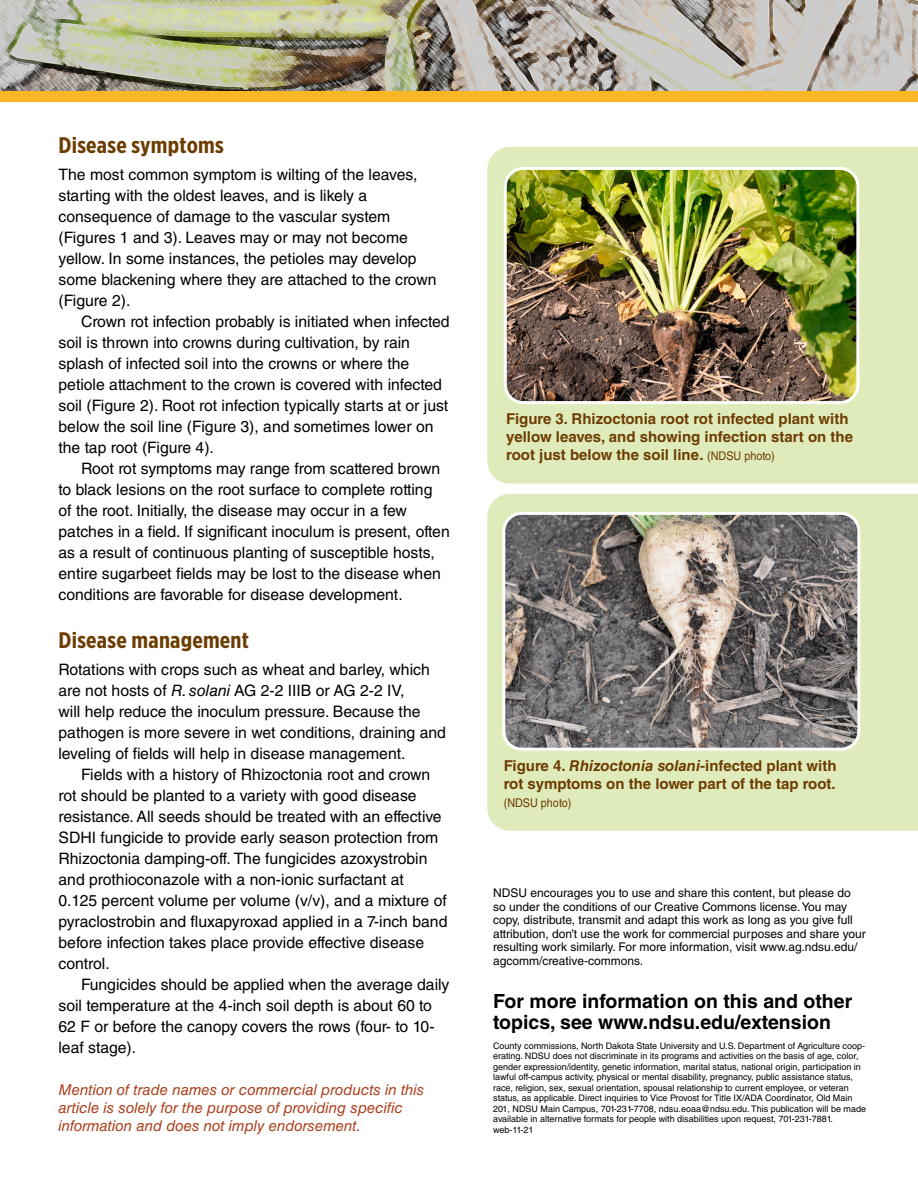
<style>
.page{position:relative;width:918px;height:1188px;background:#fff}
.page>*{position:absolute;margin:0;border:0;box-sizing:border-box;transform-origin:0 0}
.Subhead_2{font:700 22.5px "Gotham X Narrow";letter-spacing:.01em;color:#6c3d02;scale:1.05 1}
.Body_Palatino{font:700 19.5px/21px "Helvetica LT Std";color:#000}
.Body_text{font:15.75px/21px "Helvetica LT Std";color:#000}
.t1{font:700 15px/18px "Helvetica LT Std";color:#6c3d02}
.Body_text-2{font:italic 15px/18px "Helvetica LT Std";color:#aa401c}
.Body_Palatino-2{font:12px/13.5px "Helvetica LT Std";color:#000}
.t2{font:12px "Helvetica LT Std";color:#6c3d02;scale:.9 1}
.t3{font:9px/10.5px "Helvetica LT Std";color:#000}
.s1{font-style:italic}
.s2{font-weight:400;font-size:12px}
</style>
<div class="page">
<img style="left:0;top:0;width:918px;height:92px">
<div style="left:0;top:92px;width:918px;height:10px;background:#f9b625"></div>
<div style="left:487px;top:147px;width:431px;height:337px;background:#e0ebbb"></div>
<div style="left:487px;top:494px;width:431px;height:337px;background:#e0ebbb"></div>
<img style="left:505px;top:168px;width:353px;height:235px">
<div style="left:504px;top:167px;width:355px;height:237px;border:3px solid #fff;border-radius:18px"></div>
<img style="left:504px;top:513px;width:355px;height:236px">
<div style="left:502px;top:512px;width:358px;height:239px;border:3px solid #fff;border-radius:18px"></div>
<p class="Subhead_2" style="left:58px;top:131px;width:159px">Disease symptoms</p>
<p class="Body_text" style="left:58px;top:164px;width:380px">The most common symptom is wilting of the leaves, starting with the oldest leaves, and is likely a consequence of damage to the vascular system (Figures 1 and 3). Leaves may or may not become yellow. In some instances, the petioles may develop some blackening where they are attached to the crown (Figure 2).</p>
<p class="Body_text" style="left:58px;top:311px;width:393px;text-indent:23px">Crown rot infection probably is initiated when infected soil is thrown into crowns during cultivation, by rain splash of infected soil into the crowns or where the petiole attachment to the crown is covered with infected soil (Figure 2). Root rot infection typically starts at or just below the soil line (Figure 3), and sometimes lower on the tap root (Figure 4).</p>
<p class="Body_text" style="left:58px;top:458px;width:393px;text-indent:23px">Root rot symptoms may range from scattered brown to black lesions on the root surface to complete rotting<br>of the root. Initially, the disease may occur in a few patches in a field. If significant inoculum is present, often as a result of continuous planting of susceptible hosts, entire sugarbeet fields may be lost to the disease when conditions are favorable for disease development.</p>
<p class="Subhead_2" style="left:58px;top:626px;width:183px">Disease management</p>
<p class="Body_text" style="left:58px;top:659px;width:389px">Rotations with crops such as wheat and barley, which are not hosts of <span class="s1">R. solani</span> AG 2-2 IIIB or AG 2-2 IV,<br>will help reduce the inoculum pressure. Because the pathogen is more severe in wet conditions, draining and leveling of fields will help in disease management.</p>
<p class="Body_text" style="left:58px;top:764px;width:390px;text-indent:23px">Fields with a history of Rhizoctonia root and crown rot should be planted to a variety with good disease resistance. All seeds should be treated with an effective SDHI fungicide to provide early season protection from Rhizoctonia damping-off. The fungicides azoxystrobin and prothioconazole with a non-ionic surfactant at<br>0.125 percent volume per volume (v/v), and a mixture of pyraclostrobin and fluxapyroxad applied in a 7-inch band before infection takes place provide effective disease control.</p>
<p class="Body_text" style="left:58px;top:974px;width:392px;text-indent:23px">Fungicides should be applied when the average daily soil temperature at the 4-inch soil depth is about 60 to 62 F or before the canopy covers the rows (four- to 10- leaf stage).</p>
<p class="Body_text-2" style="left:58px;top:1081px;width:367px">Mention of trade names or commercial products in this article is solely for the purpose of providing specific information and does not imply endorsement.</p>
<p class="t1" style="left:506px;top:410px;width:348px">Figure 3. Rhizoctonia root rot infected plant with yellow leaves, and showing infection start on the root just below the soil line. <span class="s2">(NDSU photo)</span></p>
<p class="t1" style="left:504px;top:756px;width:334px">Figure 4. <span class="s1">Rhizoctonia solani</span>-infected plant with rot symptoms on the lower part of the tap root.</p>
<p class="t2" style="left:504px;top:795px;width:77px">(NDSU photo)</p>
<p class="Body_Palatino-2" style="left:493px;top:886px;width:374px">NDSU encourages you to use and share this content, but please do so under the conditions of our Creative Commons license. You may copy, distribute, transmit and adapt this work as long as you give full attribution, don’t use the work for commercial purposes and share your resulting work similarly. For more information, visit www.ag.ndsu.edu/ agcomm/creative-commons.</p>
<p class="Body_Palatino" style="left:493px;top:991px;width:361px">For more information on this and other topics, see www.ndsu.edu/extension</p>
<p class="t3" style="left:493px;top:1040px;width:374px">County commissions, North Dakota State University and U.S. Department of Agriculture coop&shy;erating. NDSU does not discriminate in its programs and activities on the basis of age, color, gender expression/identity, genetic information, marital status, national origin, participation in lawful off-campus activity, physical or mental disability, pregnancy, public assistance status, race, religion, sex, sexual orientation, spousal relationship to current employee, or veteran status, as applicable. Direct inquiries to Vice Provost for Title IX/ADA Coordinator, Old Main 201, NDSU Main Campus, 701-231-7708, ndsu.eoaa@ndsu.edu. This publication will be made available in alternative formats for people with disabilities upon request, 701-231-7881. web-11-21</p>
</div>
